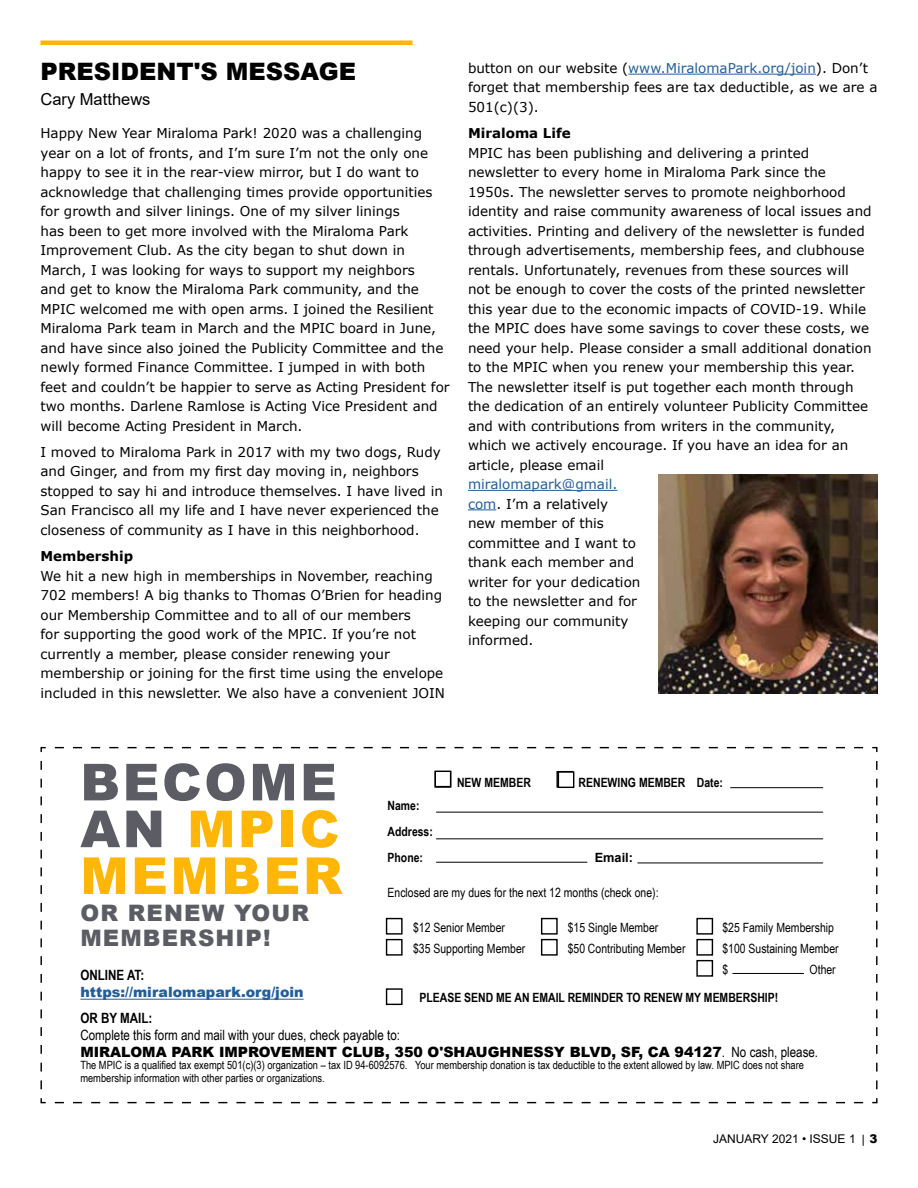
<style>
.page{position:relative;width:918px;height:1188px;background:#fff}
.page>*{position:absolute;margin:0;border:0;box-sizing:border-box;transform-origin:0 0}
.t1{font:900 51px/46.8px "Arial";letter-spacing:.05em;color:#ffb607;text-align:justify}
.t2{font:900 24px "Arial";color:#000}
.t3{font:900 22.65px/25.5px "Arial";letter-spacing:.05em;color:#5b5c64}
.t4{font:16.5px "Arial";color:#000}
.t5{font:900 14.1px "Arial";color:#000}
.t6{font:14.1px "Arial Narrow";color:#000}
.t7{font:900 14.1px "Arial";color:#215e9e}
.t8{font:700 14.1px "Arial Narrow";color:#000}
.t9{font:13.5px/19.5px "Verdana";color:#000}
.t10{font:700 13.5px "Verdana";color:#000}
.t11{font:12.75px/20.7px "Arial Narrow";color:#000}
.t12{font:700 12.75px/26px "Arial Narrow";color:#000}
.t13{font:700 12.75px "Arial";color:#000}
.t14{font:12px "Arial";color:#000}
.t15{font:11.4px/12.8px "Arial Narrow";color:#000}
.s1{color:#215e9e}
.s2{color:#5b5c64}
.s3{font-family:"Arial Narrow";font-weight:400}
.s4{font-family:"Rockwell"}
.s5{font-weight:900}
</style>
<div class="page">
<hr style="left:40px;top:41px;width:373px;height:4px;background:#ffb607">
<img style="left:659px;top:474px;width:219px;height:220px">
<hr style="left:628px;top:74px;width:188px;height:1px;background:#215e9e">
<hr style="left:468px;top:490px;width:149px;height:1px;background:#215e9e">
<svg style="left:468px;top:509px;width:28px;height:1px"></svg>
<svg style="left:40px;top:746px;width:838px;height:358px"></svg>
<div style="left:80px;top:764px;width:266px;height:136px;background:#fff"></div>
<div style="left:80px;top:904px;width:266px;height:50px;background:#fff"></div>
<div style="left:80px;top:970px;width:284px;height:37px;background:#fff"></div>
<hr style="left:80px;top:999px;width:224px;height:1px;background:#215e9e">
<div style="left:80px;top:1012px;width:775px;height:78px;background:#fff"></div>
<div style="left:387px;top:919px;width:15px;height:15px;background:#fff"></div>
<div style="left:386px;top:918px;width:17px;height:17px;border:1px solid #000"></div>
<div style="left:387px;top:940px;width:15px;height:15px;background:#fff"></div>
<div style="left:386px;top:939px;width:17px;height:17px;border:1px solid #000"></div>
<div style="left:387px;top:989px;width:15px;height:15px;background:#fff"></div>
<div style="left:386px;top:988px;width:17px;height:17px;border:1px solid #000"></div>
<div style="left:435px;top:771px;width:16px;height:17px;border:1px solid #000"></div>
<div style="left:556px;top:771px;width:17px;height:17px;border:1px solid #000"></div>
<div style="left:696px;top:918px;width:17px;height:17px;border:1px solid #000"></div>
<div style="left:696px;top:939px;width:17px;height:17px;border:1px solid #000"></div>
<hr style="left:732px;top:973px;width:72px;height:1px;background:#000">
<div style="left:435px;top:771px;width:16px;height:16px;background:#fff"></div>
<div style="left:435px;top:771px;width:16px;height:16px;border:1px solid #000"></div>
<div style="left:558px;top:772px;width:16px;height:15px;background:#fff"></div>
<div style="left:558px;top:771px;width:16px;height:17px;border:1px solid #000"></div>
<div style="left:697px;top:961px;width:15px;height:15px;background:#fff"></div>
<div style="left:696px;top:960px;width:17px;height:17px;border:1px solid #000"></div>
<div style="left:542px;top:940px;width:15px;height:15px;background:#fff"></div>
<div style="left:541px;top:939px;width:17px;height:17px;border:1px solid #000"></div>
<div style="left:542px;top:919px;width:15px;height:15px;background:#fff"></div>
<div style="left:541px;top:918px;width:17px;height:17px;border:1px solid #000"></div>
<hr style="left:436px;top:812px;width:387px;height:1px;background:#000">
<hr style="left:436px;top:838px;width:387px;height:1px;background:#000">
<hr style="left:436px;top:862px;width:151px;height:1px;background:#000">
<hr style="left:638px;top:863px;width:185px;height:1px;background:#000">
<hr style="left:730px;top:787px;width:93px;height:1px;background:#000">
<h2 class="t2" style="left:40px;top:54px;width:317px">PRESIDENT'S MESSAGE</h2>
<p class="t4" style="left:40px;top:88px;width:112px">Cary Matthews</p>
<p class="t9" style="left:40px;top:124px;width:411px">Happy New Year Miraloma Park! 2020 was a challenging year on a lot of fronts, and I’m sure I’m not the only one happy to see it in the rear-view mirror, but I do want to acknowledge that challenging times provide opportunities for growth and silver linings. One of my silver linings<br>has been to get more involved with the Miraloma Park Improvement Club. As the city began to shut down in March, I was looking for ways to support my neighbors<br>and get to know the Miraloma Park community, and the MPIC welcomed me with open arms. I joined the Resilient Miraloma Park team in March and the MPIC board in June, and have since also joined the Publicity Committee and the newly formed Finance Committee. I jumped in with both feet and couldn’t be happier to serve as Acting President for two months. Darlene Ramlose is Acting Vice President and will become Acting President in March.</p>
<p class="t9" style="left:40px;top:442px;width:404px">I moved to Miraloma Park in 2017 with my two dogs, Rudy and Ginger, and from my first day moving in, neighbors stopped to say hi and introduce themselves. I have lived in San Francisco all my life and I have never experienced the closeness of community as I have in this neighborhood.</p>
<p class="t10" style="left:40px;top:547px;width:94px">Membership</p>
<p class="t9" style="left:40px;top:566px;width:406px">We hit a new high in memberships in November, reaching 702 members! A big thanks to Thomas O’Brien for heading our Membership Committee and to all of our members<br>for supporting the good work of the MPIC. If you’re not currently a member, please consider renewing your membership or joining for the first time using the envelope included in this newsletter. We also have a convenient JOIN</p>
<p class="t9" style="left:468px;top:58px;width:411px">button on our website (<span class="s1">www.MiralomaPark.org/join</span>). Don’t forget that membership fees are tax deductible, as we are a<br>501(c)(3).</p>
<p class="t10" style="left:468px;top:124px;width:104px">Miraloma Life</p>
<p class="t9" style="left:468px;top:143px;width:405px">MPIC has been publishing and delivering a printed newsletter to every home in Miraloma Park since the 1950s. The newsletter serves to promote neighborhood identity and raise community awareness of local issues and activities. Printing and delivery of the newsletter is funded through advertisements, membership fees, and clubhouse rentals. Unfortunately, revenues from these sources will not be enough to cover the costs of the printed newsletter this year due to the economic impacts of COVID-19. While the MPIC does have some savings to cover these costs, we need your help. Please consider a small additional donation to the MPIC when you renew your membership this year.<br>The newsletter itself is put together each month through the dedication of an entirely volunteer Publicity Committee and with contributions from writers in the community, which we actively encourage. If you have an idea for an article, please email</p>
<p class="t9" style="left:468px;top:474px;width:174px"><span class="s1">miralomapark@gmail. com</span>. I’m a relatively<br>new member of this committee and I want to thank each member and writer for your dedication to the newsletter and for keeping our community informed.</p>
<h1 class="t1" style="left:80px;top:757px;width:264px"><span class="s2">BECOME AN</span> MPIC MEMBER</h1>
<h3 class="t3" style="left:80px;top:899px;width:230px">OR RENEW YOUR<br>MEMBERSHIP!</h3>
<p class="t8" style="left:80px;top:965px;width:65px">ONLINE AT:</p>
<p class="t7" style="left:80px;top:982px;width:225px">https://miralomapark.org/join</p>
<p class="t8" style="left:80px;top:1007px;width:74px">OR BY MAIL:</p>
<p class="t6" style="left:80px;top:1024px;width:321px">Complete this form and mail with your dues, check payable to:</p>
<p class="t5" style="left:80px;top:1041px;width:739px">MIRALOMA PARK IMPROVEMENT CLUB, 350 O'SHAUGHNESSY BLVD, SF, CA 94127<span class="s3">. No cash, please.</span></p>
<p class="t15" style="left:80px;top:1059px;width:725px">The MPIC is a qualified tax exempt 501(c)(3) organization – tax ID 94-6092576. Your membership donation is tax deductible to the extent allowed by law. MPIC does not share membership information with other parties or organizations.</p>
<p class="t12" style="left:457px;top:769px;width:75px">NEW MEMBER</p>
<p class="t12" style="left:579px;top:769px;width:146px">RENEWING MEMBER Date:</p>
<p class="t12" style="left:388px;top:792px;width:47px">Name:<br>Address:<br>Phone:</p>
<p class="t13" style="left:595px;top:849px;width:40px">Email:</p>
<p class="t11" style="left:388px;top:882px;width:272px">Enclosed are my dues for the next 12 months (check one):</p>
<p class="t11" style="left:413px;top:917px;width:93px">$12 Senior Member</p>
<p class="t11" style="left:568px;top:917px;width:92px">$15 Single Member</p>
<p class="t11" style="left:722px;top:917px;width:113px">$25 Family Membership</p>
<p class="t11" style="left:413px;top:938px;width:114px">$35 Supporting Member</p>
<p class="t11" style="left:568px;top:938px;width:119px">$50 Contributing Member</p>
<p class="t11" style="left:722px;top:938px;width:118px">$100 Sustaining Member $</p>
<p class="t11" style="left:810px;top:958px;width:28px">Other</p>
<p class="t12" style="left:420px;top:984px;width:360px">PLEASE SEND ME AN EMAIL REMINDER TO RENEW MY MEMBERSHIP!</p>
<p class="t14" style="left:713px;top:1130px;width:166px">JANUARY 2021 • ISSUE 1 <span class="s4">|</span> <span class="s5">3</span></p>
</div>
